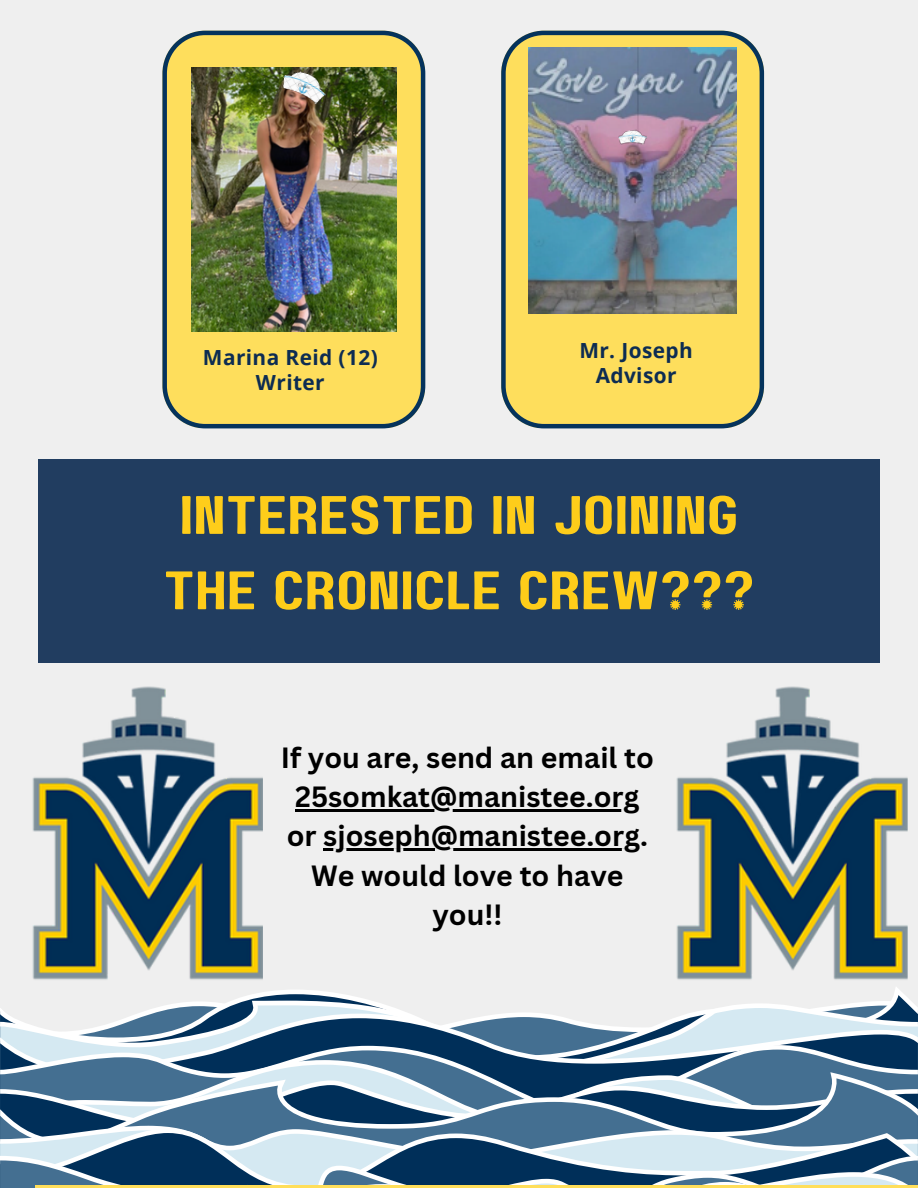
<style>
.page{position:relative;width:918px;height:1188px;background:#efefef}
.page>*{position:absolute;margin:0;border:0;box-sizing:border-box;transform-origin:0 0}
.t1{font:54px/75.3px "Paalalabas Display Wide BETA";color:#fecd1a}
.t2{font:700 28.5px/39.3px "Canva Sans";color:#000;text-align:center}
.t3{font:700 20.85px "Open Sans";letter-spacing:.02em;color:#0d2c52}
</style>
<div class="page">
<svg style="left:162px;top:31px;width:263px;height:397px;background:#e1cb60"></svg>
<svg style="left:501px;top:31px;width:263px;height:397px;background:#e1cb60"></svg>
<img style="left:529px;top:47px;width:208px;height:267px">
<div style="left:38px;top:459px;width:842px;height:204px;background:#213d60"></div>
<svg style="left:233px;top:987px;width:677px;height:14px"></svg>
<svg style="left:0;top:1001px;width:918px;height:13px"></svg>
<svg style="left:0;top:1014px;width:918px;height:31px"></svg>
<svg style="left:0;top:1045px;width:918px;height:15px"></svg>
<svg style="left:0;top:1060px;width:918px;height:12px"></svg>
<svg style="left:0;top:1072px;width:918px;height:8px;background:#6688a4"></svg>
<svg style="left:0;top:1080px;width:918px;height:108px"></svg>
<hr style="left:35px;top:1186px;width:883px;height:2px;background:#ffde59">
<img style="left:676px;top:686px;width:231px;height:294px">
<img style="left:618px;top:128px;width:30px;height:20px">
<img style="left:32px;top:686px;width:230px;height:294px">
<img style="left:192px;top:68px;width:204px;height:263px">
<img style="left:279px;top:68px;width:51px;height:38px">
<hr style="left:295px;top:809px;width:345px;height:3px;background:#000">
<hr style="left:323px;top:849px;width:317px;height:2px;background:#000">
<p class="t3" style="left:203px;top:343px;width:176px">Marina Reid (12)</p>
<p class="t3" style="left:256px;top:368px;width:70px">Writer</p>
<h1 class="t3" style="left:579px;top:336px;width:115px">Mr. Joseph</h1>
<p class="t3" style="left:596px;top:361px;width:82px">Advisor</p>
<h2 class="t1" style="left:163px;top:481px;width:593px">INTERESTED IN JOINING<br>THE CRONICLE CREW???</h2>
<p class="t2" style="left:281px;top:737px;width:375px">If you are, send an email to</p>
<p class="t2" style="left:287px;top:776px;width:363px">25somkat@manistee.org or sjoseph@manistee.org.<br>We would love to have you!!</p>
</div>
